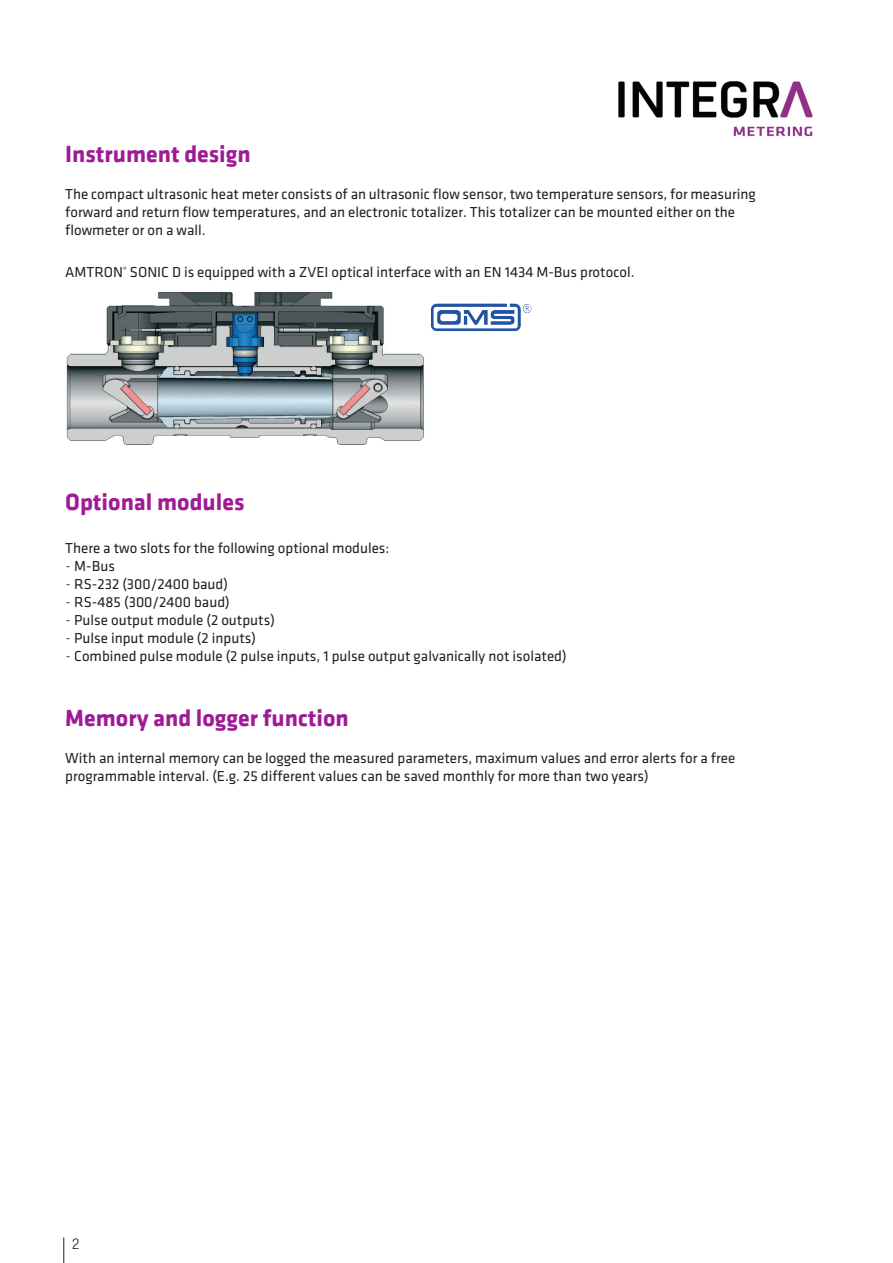
<style>
.page{position:relative;width:893px;height:1263px;background:#fff}
.page>*{position:absolute;margin:0;border:0;box-sizing:border-box;transform-origin:0 0}
.Lauftext{font:700 24px "Klavika";color:#9f1b96}
.Lauftext-2{font:15px/18px "Klavika";color:#231f20}
.t1{font:300 condensed 15px "Helvetica Neue LT Std";color:#231f20}
.s1{font-family:"Helvetica Neue LT Std";font-weight:300;font-stretch:condensed}
</style>
<div class="page">
<img style="left:618px;top:81px;width:195px;height:56px">
<svg style="left:63px;top:1237px;width:1px;height:26px"></svg>
<img style="left:66px;top:292px;width:365px;height:153px">
<img style="left:431px;top:304px;width:96px;height:27px">
<p class="Lauftext" style="left:65px;top:141px;width:187px">Instrument design</p>
<p class="Lauftext-2" style="left:65px;top:185px;width:692px">The compact ultrasonic heat meter consists of an ultrasonic flow sensor, two temperature sensors, for measuring forward and return flow temperatures, and an electronic totalizer. This totalizer can be mounted either on the flowmeter or on a wall.</p>
<p class="Lauftext-2" style="left:65px;top:263px;width:571px">AMTRON<sup>®</sup> SONIC D is equipped with a ZVEI optical interface with an EN 1434 M-Bus protocol.</p>
<p class="Lauftext" style="left:65px;top:489px;width:181px">Optional modules</p>
<p class="Lauftext-2" style="left:65px;top:539px;width:326px">There a two slots for the following optional modules:</p>
<p class="Lauftext-2" style="left:66px;top:557px;width:51px"><span class="s1">-</span> M-Bus</p>
<p class="Lauftext-2" style="left:66px;top:575px;width:164px"><span class="s1">-</span> RS-232 (300/2400 baud)</p>
<p class="Lauftext-2" style="left:66px;top:593px;width:165px"><span class="s1">-</span> RS-485 (300/2400 baud)</p>
<p class="Lauftext-2" style="left:66px;top:611px;width:211px"><span class="s1">-</span> Pulse output module (2 outputs)</p>
<p class="Lauftext-2" style="left:66px;top:629px;width:192px"><span class="s1">-</span> Pulse input module (2 inputs)</p>
<p class="Lauftext-2" style="left:66px;top:647px;width:502px"><span class="s1">-</span> Combined pulse module (2 pulse inputs, 1 pulse output galvanically not isolated)</p>
<p class="Lauftext" style="left:65px;top:705px;width:285px">Memory and logger function</p>
<p class="Lauftext-2" style="left:65px;top:749px;width:671px">With an internal memory can be logged the measured parameters, maximum values and error alerts for a free programmable interval. (E.g. 25 different values can be saved monthly for more than two years)</p>
<p class="t1" style="left:72px;top:1235px;width:9px">2</p>
</div>
